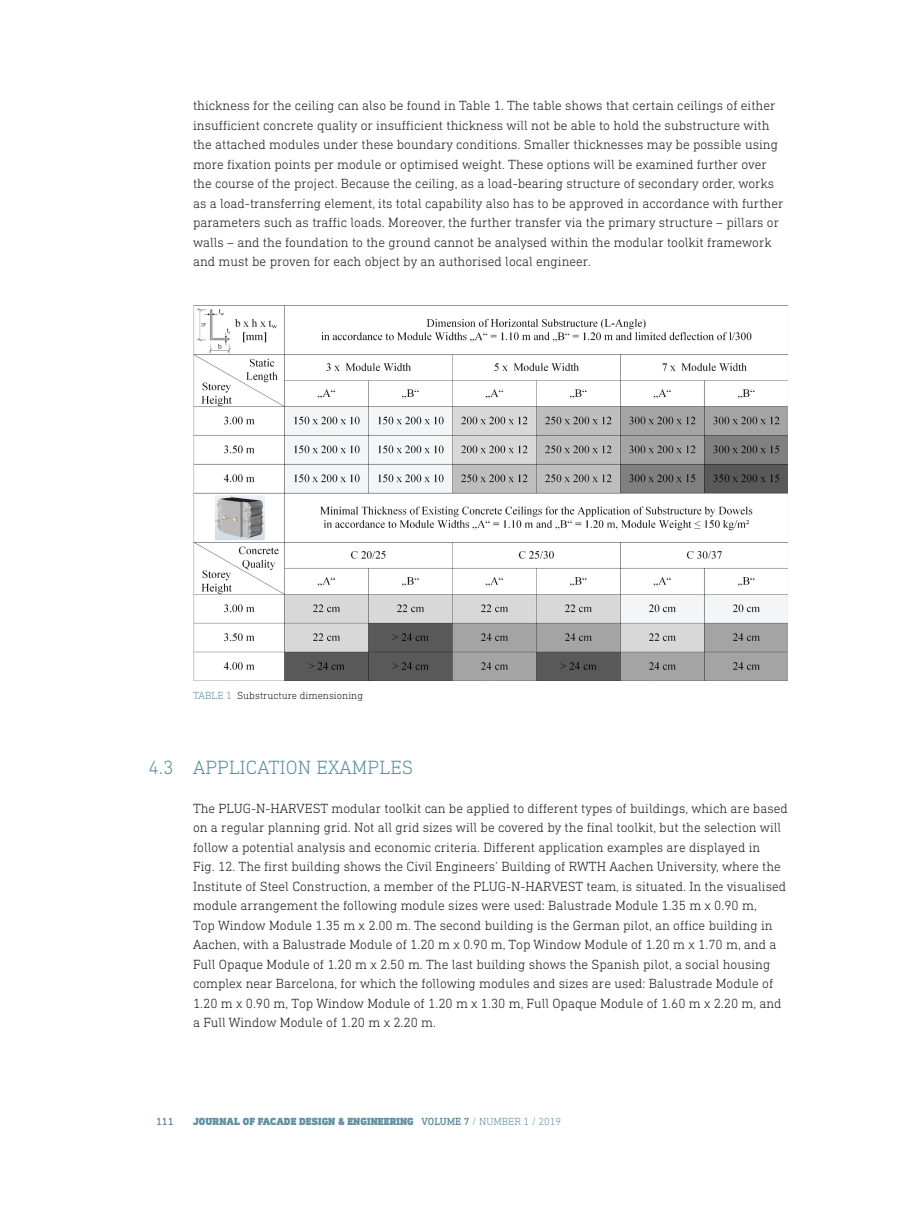
<style>
.page{position:relative;width:906px;height:1214px;background:#fff}
.page>*{position:absolute;margin:0;border:0;box-sizing:border-box;transform-origin:0 0}
.t1{font:300 19.5px "DIN Next Slab Pro";letter-spacing:.01em;color:#5f91a1}
.BODY_Normal{font:300 13.5px/19.5px "DIN Next Slab Pro";color:#231f20}
.t2{font:900 10.5px "DIN Next Slab Pro";letter-spacing:.01em;color:#5f91a1}
.t3{font:300 10.5px "DIN Next Slab Pro";color:#231f20}
.t4{font:300 10.5px "DIN Next Slab Pro";color:#5f91a1}
.t5{font:500 10.5px "DIN Next Slab Pro";color:#5f91a1}
.s1{color:#5f91a1}
.s2{font-weight:500}
.s3{font-weight:300}
</style>
<div class="page">
<img style="left:193px;top:305px;width:595px;height:375px">
<p class="BODY_Normal" style="left:193px;top:96px;width:592px">thickness for the ceiling can also be found in Table 1. The table shows that certain ceilings of either insufficient concrete quality or insufficient thickness will not be able to hold the substructure with the attached modules under these boundary conditions. Smaller thicknesses may be possible using more fixation points per module or optimised weight. These options will be examined further over the course of the project. Because the ceiling, as a load-bearing structure of secondary order, works as a load-transferring element, its total capability also has to be approved in accordance with further parameters such as traffic loads. Moreover, the further transfer via the primary structure – pillars or walls – and the foundation to the ground cannot be analysed within the modular toolkit framework and must be proven for each object by an authorised local engineer.</p>
<p class="t4" style="left:193px;top:689px;width:13px">Table</p>
<p class="t3" style="left:226px;top:689px;width:138px"><span class="s1">1</span> Substructure dimensioning</p>
<p class="t1" style="left:149px;top:755px;width:266px">4.3 APPLICATION EXAMPLES</p>
<p class="BODY_Normal" style="left:193px;top:798px;width:596px">The PLUG-N-HARVEST modular toolkit can be applied to different types of buildings, which are based on a regular planning grid. Not all grid sizes will be covered by the final toolkit, but the selection will follow a potential analysis and economic criteria. Different application examples are displayed in<br>Fig. 12. The first building shows the Civil Engineers’ Building of RWTH Aachen University, where the Institute of Steel Construction, a member of the PLUG-N-HARVEST team, is situated. In the visualised module arrangement the following module sizes were used: Balustrade Module 1.35 m x 0.90 m,<br>Top Window Module 1.35 m x 2.00 m. The second building is the German pilot, an office building in Aachen, with a Balustrade Module of 1.20 m x 0.90 m, Top Window Module of 1.20 m x 1.70 m, and a Full Opaque Module of 1.20 m x 2.50 m. The last building shows the Spanish pilot, a social housing complex near Barcelona, for which the following modules and sizes are used: Balustrade Module of 1.20 m x 0.90 m, Top Window Module of 1.20 m x 1.30 m, Full Opaque Module of 1.60 m x 2.20 m, and a Full Window Module of 1.20 m x 2.20 m.</p>
<p class="t5" style="left:156px;top:1115px;width:19px">111</p>
<p class="t2" style="left:193px;top:1114px;width:369px">JOURNAL OF FACADE DESIGN &amp; ENGINEERING <span class="s2">VOLUME 7</span> <span class="s3">/ NUMBER 1 / 2019</span></p>
</div>
